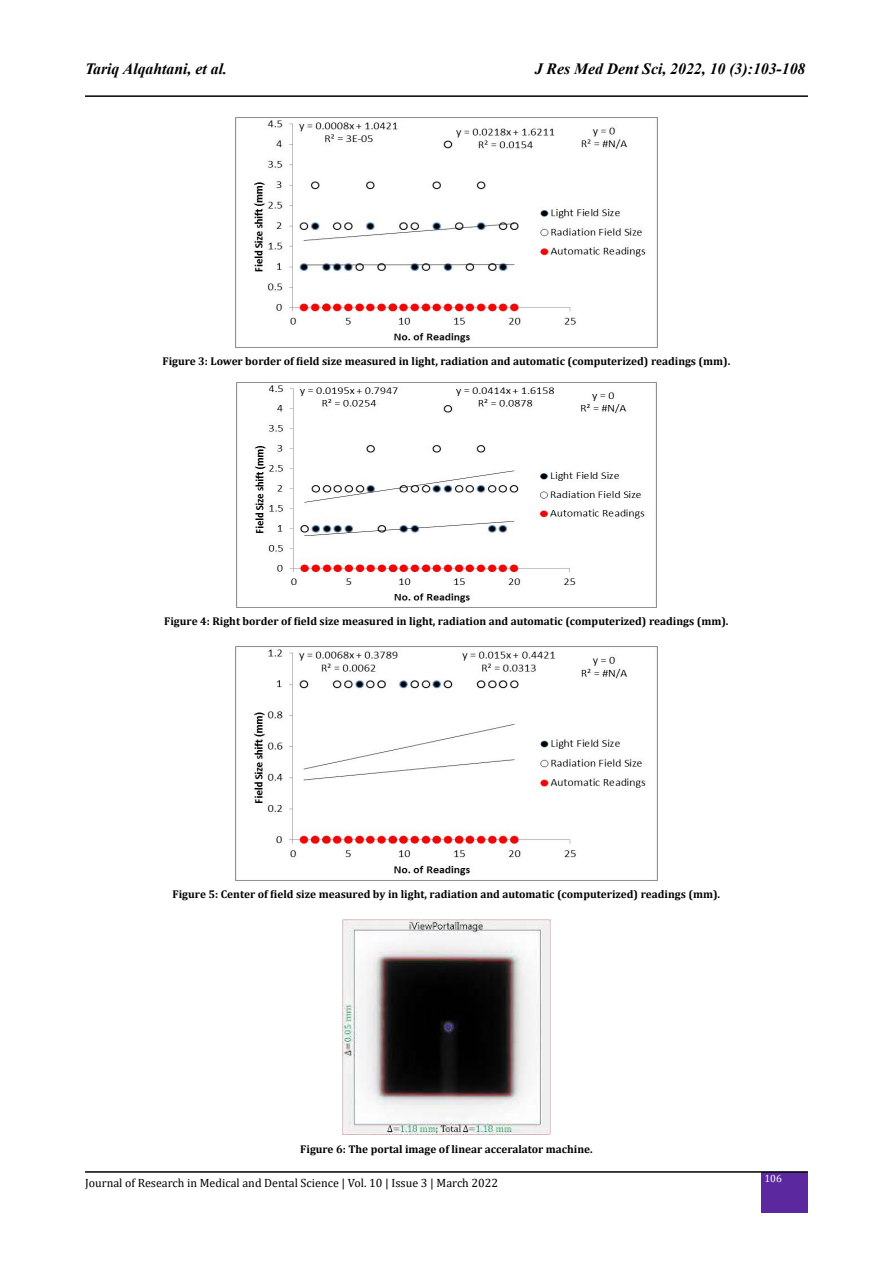
<style>
.page{position:relative;width:893px;height:1263px;background:#fff}
.page>*{position:absolute;margin:0;border:0;box-sizing:border-box;transform-origin:0 0}
.t1{font:italic 700 15.75px "Times New Roman";color:#000}
.t2{font:12px "Cambria";color:#000}
.t3{font:700 11.25px "Cambria";color:#000}
.t4{font:10.5px "Cambria";color:#fff}
</style>
<div class="page">
<hr style="left:85px;top:95px;width:723px;height:2px;background:#000">
<div style="left:762px;top:1172px;width:46px;height:41px;background:#5b289f"></div>
<hr style="left:85px;top:1171px;width:723px;height:2px;background:#000">
<img style="left:235px;top:118px;width:423px;height:230px">
<img style="left:236px;top:382px;width:421px;height:226px">
<img style="left:236px;top:646px;width:421px;height:234px">
<img style="left:342px;top:919px;width:209px;height:215px">
<h1 class="t1" style="left:85px;top:58px;width:143px">Tariq Alqahtani, et al.</h1>
<h1 class="t1" style="left:535px;top:58px;width:272px">J Res Med Dent Sci, 2022, 10 (3):103-108</h1>
<p class="t3" style="left:163px;top:353px;width:569px">Figure 3: Lower border of field size measured in light, radiation and automatic (computerized) readings (mm).</p>
<p class="t3" style="left:164px;top:613px;width:566px">Figure 4: Right border of field size measured in light, radiation and automatic (computerized) readings (mm).</p>
<p class="t3" style="left:173px;top:886px;width:549px">Figure 5: Center of field size measured by in light, radiation and automatic (computerized) readings (mm).</p>
<p class="t3" style="left:300px;top:1141px;width:294px">Figure 6: The portal image of linear acceralator machine.</p>
<p class="t2" style="left:85px;top:1176px;width:415px">Journal of Research in Medical and Dental Science | Vol. 10 | Issue 3 | March 2022</p>
<p class="t4" style="left:764px;top:1172px;width:19px">106</p>
</div>
